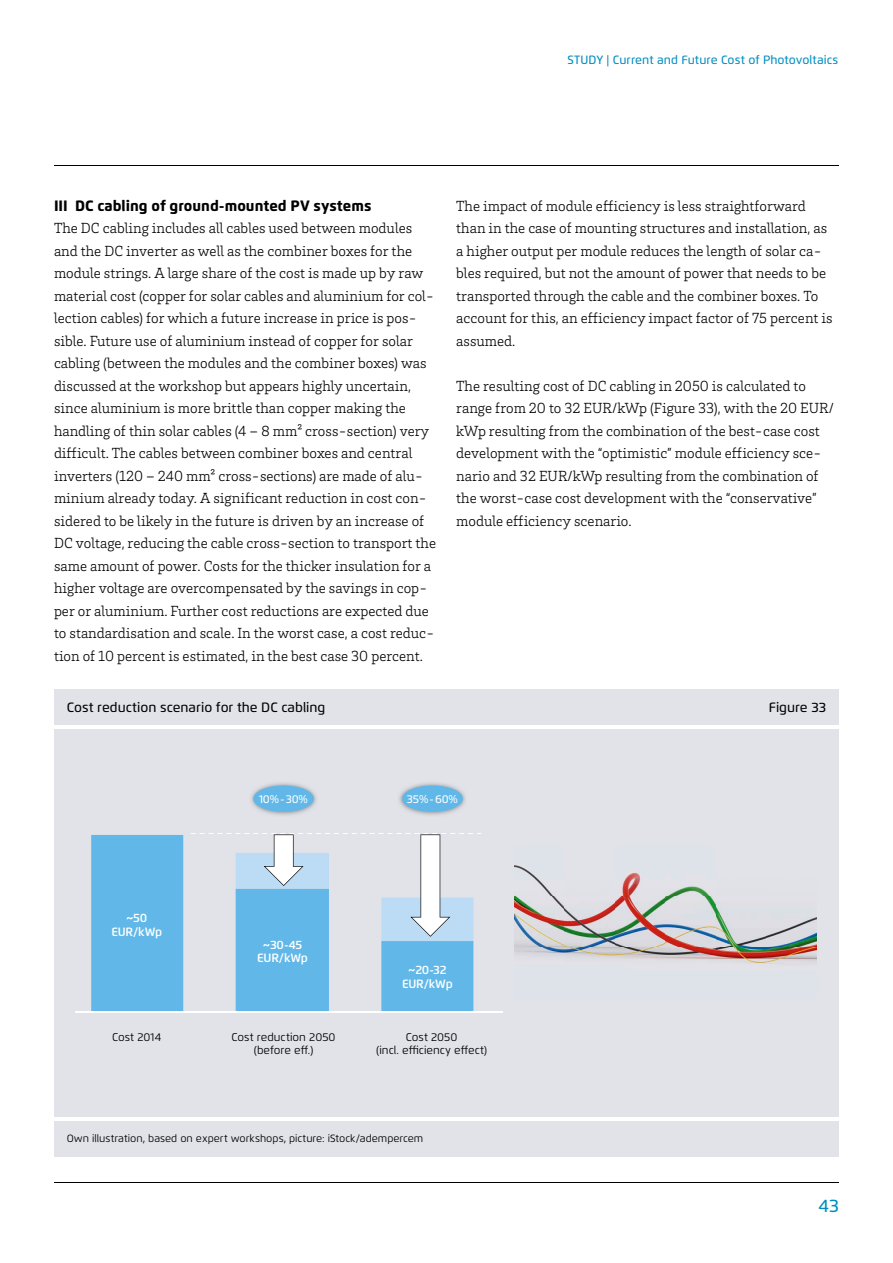
<style>
.page{position:relative;width:893px;height:1263px;background:#fff}
.page>*{position:absolute;margin:0;border:0;box-sizing:border-box;transform-origin:0 0}
.t1{font:500 18px "Flexo";color:#008ec1}
.t2{font:300 15px/22.5px "Brix Slab";color:#000}
.t3{font:800 15px "Flexo";color:#000}
.t4{font:500 13.5px "Flexo";color:#000}
.t5{font:500 12px "Flexo";letter-spacing:.005em;color:#008ec1}
.t6{font:600 12px/13.5px "Flexo";letter-spacing:-.015em;color:#fff;text-align:center}
.t7{font:11.25px/12.8px "Flexo";color:#000;text-align:center}
.t8{font:500 11.25px "Flexo";letter-spacing:-.015em;color:#fff}
.t9{font:10.5px "Flexo";color:#000}
</style>
<div class="page">
<hr style="left:54px;top:166px;width:785px;height:1px;background:#000">
<hr style="left:54px;top:1182px;width:785px;height:1px;background:#000">
<div style="left:54px;top:689px;width:785px;height:468px;background:#e1e3e9"></div>
<hr style="left:54px;top:725px;width:785px;height:3px;background:#fff">
<hr style="left:54px;top:1118px;width:785px;height:3px;background:#fff">
<img style="left:251px;top:783px;width:65px;height:32px">
<div style="left:253px;top:785px;width:61px;height:27px;background:#61b8e8;border-radius:50%"></div>
<img style="left:399px;top:783px;width:66px;height:32px">
<div style="left:402px;top:785px;width:61px;height:27px;background:#61b8e8;border-radius:50%"></div>
<svg style="left:91px;top:835px;width:382px;height:176px;fill:#61b8e8"></svg>
<svg style="left:191px;top:833px;width:290px;height:108px"></svg>
<hr style="left:75px;top:1011px;width:428px;height:1px;background:#fff">
<img style="left:514px;top:865px;width:303px;height:99px">
<p class="t5" style="left:567px;top:53px;width:272px">STUDY | Current and Future Cost of Photovoltaics</p>
<p class="t3" style="left:54px;top:196px;width:319px">III dC cabling of ground-mounted pV systems</p>
<p class="t2" style="left:54px;top:216px;width:384px">The DC cabling includes all cables used between modules and the DC inverter as well as the combiner boxes for the module strings. A large share of the cost is made up by raw material cost (copper for solar cables and aluminium for col&shy;lection cables) for which a future increase in price is pos&shy;sible. Future use of aluminium instead of copper for solar cabling (between the modules and the combiner boxes) was discussed at the workshop but appears highly uncertain, since aluminium is more brittle than copper making the handling of thin solar cables (4 – 8 mm² cross-section) very difficult. The cables between combiner boxes and central inverters (120 – 240 mm² cross-sections) are made of alu&shy;minium already today. A significant reduction in cost con&shy;sidered to be likely in the future is driven by an increase of DC voltage, reducing the cable cross-section to transport the same amount of power. Costs for the thicker insulation for a higher voltage are overcompensated by the savings in cop&shy;per or aluminium. Further cost reductions are expected due to standardisation and scale. In the worst case, a cost reduc&shy;tion of 10 percent is estimated, in the best case 30 percent.</p>
<p class="t4" style="left:67px;top:699px;width:260px">Cost reduction scenario for the DC cabling</p>
<p class="t4" style="left:769px;top:699px;width:59px">Figure 33</p>
<p class="t2" style="left:456px;top:194px;width:378px">The impact of module efficiency is less straightforward than in the case of mounting structures and installation, as a higher output per module reduces the length of solar ca&shy;bles required, but not the amount of power that needs to be transported through the cable and the combiner boxes. To account for this, an efficiency impact factor of 75 percent is assumed.</p>
<p class="t2" style="left:456px;top:374px;width:379px">The resulting cost of DC cabling in 2050 is calculated to range from 20 to 32 EUR/kWp (Figure 33), with the 20 EUR/ kWp resulting from the combination of the best-case cost development with the “optimistic” module efficiency sce&shy;nario and 32 EUR/kWp resulting from the combination of the worst-case cost development with the “conservative” module efficiency scenario.</p>
<p class="t6" style="left:111px;top:911px;width:52px">~50<br>EUR/KWP</p>
<p class="t8" style="left:259px;top:792px;width:51px">10% - 30%</p>
<p class="t8" style="left:407px;top:792px;width:53px">35% - 60%</p>
<p class="t6" style="left:257px;top:938px;width:52px">~30-45<br>EUR/KWP</p>
<p class="t6" style="left:402px;top:963px;width:52px">~20-32<br>EUR/KWP</p>
<p class="t7" style="left:112px;top:1031px;width:51px">Cost 2014</p>
<p class="t7" style="left:231px;top:1031px;width:106px">Cost reduction 2050 (before eff.)</p>
<p class="t7" style="left:376px;top:1031px;width:113px">Cost 2050<br>(incl. efficiency effect)</p>
<p class="t9" style="left:67px;top:1132px;width:358px">Own illustration, based on expert workshops, picture: iStock/adempercem</p>
<p class="t1" style="left:818px;top:1195px;width:22px">43</p>
</div>
